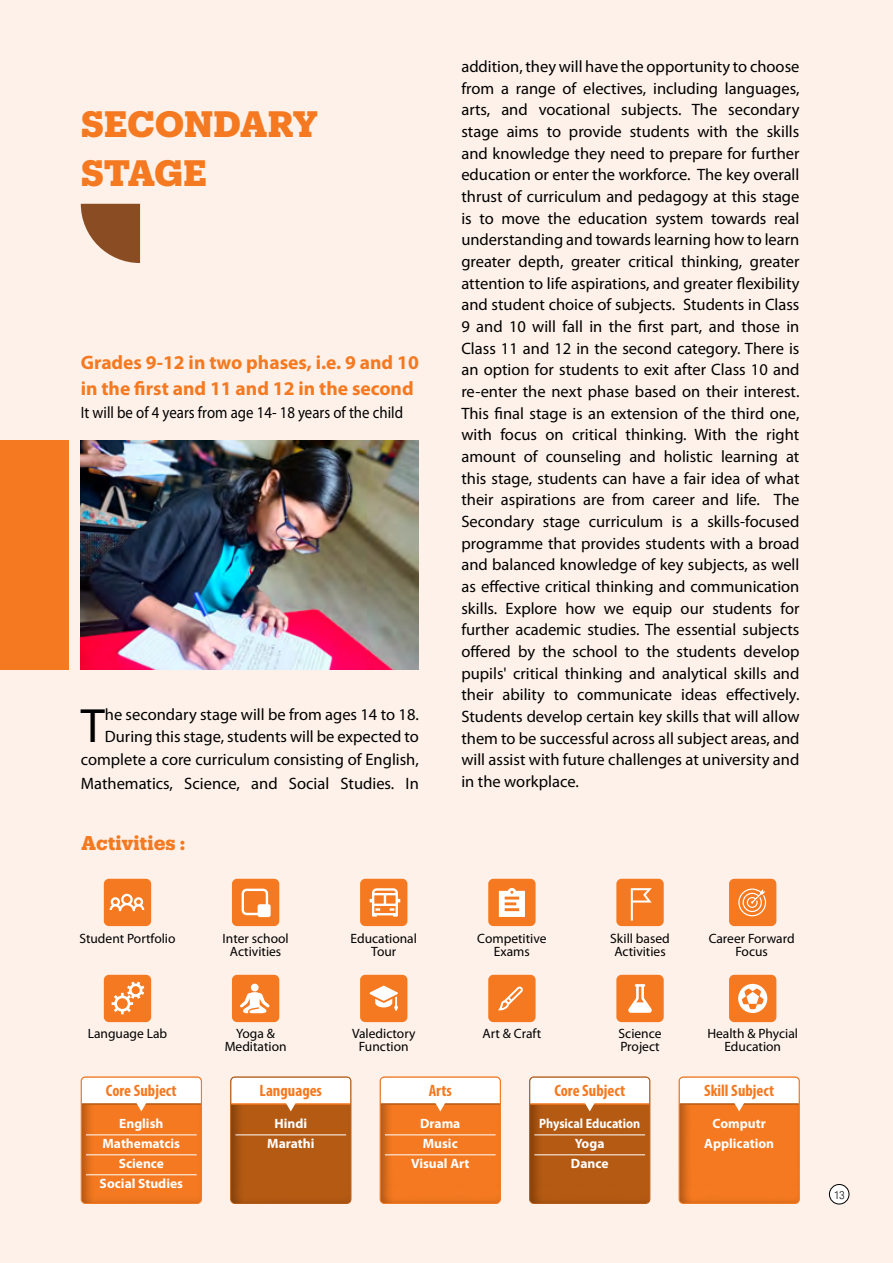
<style>
.page{position:relative;width:893px;height:1263px;background:#fdf1e9}
.page>*{position:absolute;margin:0;border:0;box-sizing:border-box;transform-origin:0 0}
.t1{font:48.3px "Myriad Pro";color:#000}
.t2{font:700 36px/48.9px "Produkt";letter-spacing:-.01em;color:#f47920}
.t3{font:700 19.5px/26px "Myriad Pro";color:#f47920}
.t4{font:700 19.5px "Produkt";color:#f47920}
.t5{font:16.5px/21.6px "Myriad Pro";color:#000}
.t6{font:700 condensed 16.5px "Myriad Pro";color:#f47920}
.t7{font:16.5px "Myriad Pro";color:#000;scale:.9 1}
.t8{font:13.5px/13px "Myriad Pro";color:#000;text-align:center}
.t9{font:700 13.5px/20px "Myriad Pro";color:#fff;text-align:center}
.t10{font:700 13.5px/20px "Myriad Pro";color:#fff;text-align:center;scale:.9 1}
.t11{font:300 11.1px "Aktiv Grotesk Cd Trial";color:#000}
</style>
<div class="page">
<svg style="left:81px;top:204px;width:59px;height:59px"></svg>
<div style="left:0;top:440px;width:68px;height:230px;background:#f47920"></div>
<img style="left:81px;top:440px;width:338px;height:230px">
<div style="left:58px;top:1050px;width:169px;height:154px;background:#000;opacity:.3"></div>
<div style="left:82px;top:1077px;width:119px;height:27px;background:#fff"></div>
<hr style="left:82px;top:1103px;width:119px;height:2px;background:#b55a13">
<hr style="left:86px;top:1134px;width:111px;height:1px;background:#fff">
<hr style="left:86px;top:1154px;width:111px;height:1px;background:#fff">
<hr style="left:86px;top:1174px;width:111px;height:1px;background:#fff">
<svg style="left:135px;top:1103px;width:12px;height:8px"></svg>
<div style="left:81px;top:1076px;width:121px;height:128px;border:1px solid #f47920;border-radius:4px"></div>
<div style="left:357px;top:1050px;width:169px;height:154px;background:#000;opacity:.3"></div>
<div style="left:381px;top:1077px;width:119px;height:27px;background:#fff"></div>
<hr style="left:381px;top:1103px;width:119px;height:2px;background:#b55a13">
<hr style="left:385px;top:1134px;width:111px;height:1px;background:#fff">
<hr style="left:385px;top:1154px;width:111px;height:1px;background:#fff">
<svg style="left:434px;top:1103px;width:12px;height:8px"></svg>
<div style="left:380px;top:1076px;width:121px;height:128px;border:1px solid #f47920;border-radius:4px"></div>
<div style="left:656px;top:1050px;width:168px;height:154px;background:#000;opacity:.3"></div>
<div style="left:680px;top:1077px;width:119px;height:27px;background:#fff"></div>
<hr style="left:680px;top:1103px;width:119px;height:2px;background:#b55a13">
<svg style="left:733px;top:1103px;width:12px;height:8px"></svg>
<div style="left:679px;top:1076px;width:121px;height:128px;border:1px solid #f47920;border-radius:4px"></div>
<div style="left:207px;top:1050px;width:169px;height:154px;background:#000;opacity:.3"></div>
<div style="left:231px;top:1077px;width:119px;height:27px;background:#fff"></div>
<hr style="left:231px;top:1103px;width:119px;height:2px;background:#f47920">
<hr style="left:235px;top:1134px;width:111px;height:1px;background:#fff">
<svg style="left:285px;top:1103px;width:12px;height:8px"></svg>
<div style="left:230px;top:1076px;width:121px;height:128px;border:1px solid #b55a13;border-radius:4px"></div>
<div style="left:506px;top:1050px;width:169px;height:154px;background:#000;opacity:.3"></div>
<div style="left:530px;top:1077px;width:119px;height:27px;background:#fff"></div>
<hr style="left:530px;top:1103px;width:119px;height:2px;background:#f47920">
<hr style="left:534px;top:1134px;width:111px;height:1px;background:#fff">
<hr style="left:534px;top:1154px;width:111px;height:1px;background:#fff">
<svg style="left:584px;top:1103px;width:12px;height:8px"></svg>
<div style="left:529px;top:1076px;width:121px;height:128px;border:1px solid #b55a13;border-radius:4px"></div>
<div style="left:104px;top:879px;width:47px;height:47px;background:#f47920;border-radius:5px"></div>
<svg style="left:110px;top:894px;width:34px;height:17px"></svg>
<div style="left:616px;top:879px;width:48px;height:47px;background:#f47920;border-radius:5px"></div>
<svg style="left:631px;top:888px;width:21px;height:32px"></svg>
<div style="left:488px;top:975px;width:48px;height:47px;background:#f47920;border-radius:5px"></div>
<svg style="left:498px;top:986px;width:25px;height:24px"></svg>
<div style="left:360px;top:975px;width:47px;height:47px;background:#f47920;border-radius:5px"></div>
<svg style="left:370px;top:986px;width:28px;height:25px"></svg>
<div style="left:729px;top:975px;width:47px;height:47px;background:#f47920;border-radius:5px"></div>
<svg style="left:738px;top:983px;width:30px;height:30px"></svg>
<div style="left:616px;top:975px;width:48px;height:47px;background:#f47920;border-radius:5px"></div>
<svg style="left:628px;top:984px;width:24px;height:29px"></svg>
<div style="left:104px;top:975px;width:47px;height:47px;background:#f47920;border-radius:5px"></div>
<svg style="left:112px;top:981px;width:32px;height:33px"></svg>
<div style="left:232px;top:879px;width:47px;height:47px;background:#f47920;border-radius:5px"></div>
<svg style="left:241px;top:888px;width:30px;height:29px"></svg>
<div style="left:360px;top:879px;width:47px;height:47px;background:#f47920;border-radius:5px"></div>
<svg style="left:370px;top:888px;width:30px;height:28px"></svg>
<div style="left:488px;top:879px;width:48px;height:47px;background:#f47920;border-radius:5px"></div>
<svg style="left:499px;top:888px;width:26px;height:29px"></svg>
<div style="left:729px;top:879px;width:47px;height:47px;background:#f47920;border-radius:5px"></div>
<svg style="left:738px;top:888px;width:28px;height:28px"></svg>
<div style="left:232px;top:975px;width:47px;height:47px;background:#f47920;border-radius:5px"></div>
<svg style="left:240px;top:984px;width:30px;height:29px"></svg>
<div style="left:829px;top:1184px;width:20px;height:20px;background:#fff;border-radius:50%"></div>
<div style="left:829px;top:1184px;width:20px;height:20px;border:1px solid #000;border-radius:50%"></div>
<h2 class="t2" style="left:81px;top:97px;width:239px">SECONDARY<br>STAGE</h2>
<p class="t3" style="left:81px;top:348px;width:340px">Grades 9-12 in two phases, i.e. 9 and 10 in the first and 11 and 12 in the second</p>
<p class="t7" style="left:81px;top:402px;width:360px">It will be of 4 years from age 14- 18 years of the child</p>
<h1 class="t1" style="left:81px;top:696px;width:26px">T</h1>
<p class="t5" style="left:105px;top:704px;width:315px">he secondary stage will be from ages 14 to 18.<br>During this stage, students will be expected to</p>
<p class="t5" style="left:81px;top:748px;width:340px;line-height:23.5px">complete a core curriculum consisting of English,<br>Mathematics, Science, and Social Studies. In</p>
<p class="t4" style="left:81px;top:829px;width:106px">Activities :</p>
<p class="t5" style="left:461px;top:55px;width:340px;text-align:justify">addition, they will have the opportunity to choose from a range of electives, including languages, arts, and vocational subjects. The secondary stage aims to provide students with the skills and knowledge they need to prepare for further education or enter the workforce. The key overall thrust of curriculum and pedagogy at this stage is to move the education system towards real understanding and towards learning how to learn greater depth, greater critical thinking, greater attention to life aspirations, and greater flexibility and student choice of subjects. Students in Class 9 and 10 will fall in the first part, and those in Class 11 and 12 in the second category. There is an option for students to exit after Class 10 and re-enter the next phase based on their interest.<br>This final stage is an extension of the third one, with focus on critical thinking. With the right amount of counseling and holistic learning at this stage, students can have a fair idea of what their aspirations are from career and life. The Secondary stage curriculum is a skills-focused programme that provides students with a broad and balanced knowledge of key subjects, as well as effective critical thinking and communication skills. Explore how we equip our students for further academic studies. The essential subjects offered by the school to the students develop pupils' critical thinking and analytical skills and their ability to communicate ideas effectively.<br>Students develop certain key skills that will allow them to be successful across all subject areas, and will assist with future challenges at university and in the workplace.</p>
<p class="t8" style="left:79px;top:932px;width:98px">Student Portfolio</p>
<p class="t8" style="left:223px;top:932px;width:68px">Inter school<br>Activities</p>
<p class="t8" style="left:610px;top:932px;width:61px">Skill based<br>Activities</p>
<p class="t8" style="left:351px;top:932px;width:68px">Educational<br>Tour</p>
<p class="t8" style="left:709px;top:932px;width:87px">Career Forward<br>Focus</p>
<p class="t8" style="left:477px;top:932px;width:71px">Competitive<br>Exams</p>
<p class="t8" style="left:88px;top:1027px;width:81px">Language Lab</p>
<p class="t8" style="left:483px;top:1027px;width:60px">Art &amp; Craft</p>
<p class="t8" style="left:352px;top:1027px;width:65px">Valedictory<br>Function</p>
<p class="t8" style="left:707px;top:1027px;width:92px">Health &amp; Phycial<br>Education</p>
<p class="t8" style="left:225px;top:1027px;width:63px">Yoga &amp;<br>Meditation</p>
<p class="t8" style="left:619px;top:1027px;width:44px;text-align:left">Science<br>Project</p>
<p class="t6" style="left:106px;top:1080px;width:72px">Core Subject</p>
<p class="t9" style="left:100px;top:1113px;width:85px">English<br>Mathematcis<br>Science<br>Social Studies</p>
<p class="t6" style="left:260px;top:1080px;width:64px">Languages</p>
<p class="t9" style="left:267px;top:1113px;width:49px">Hindi<br>Marathi</p>
<p class="t6" style="left:429px;top:1080px;width:25px">Arts</p>
<p class="t9" style="left:411px;top:1113px;width:60px">Drama<br>Music<br>Visual Art</p>
<p class="t6" style="left:554px;top:1080px;width:72px">Core Subject</p>
<p class="t10" style="left:539px;top:1113px;width:114px">Physical Education<br>Yoga<br>Dance</p>
<p class="t6" style="left:704px;top:1080px;width:71px">Skill Subject</p>
<p class="t9" style="left:704px;top:1113px;width:71px">Computr<br>Application</p>
<p class="t11" style="left:834px;top:1188px;width:13px">13</p>
</div>
